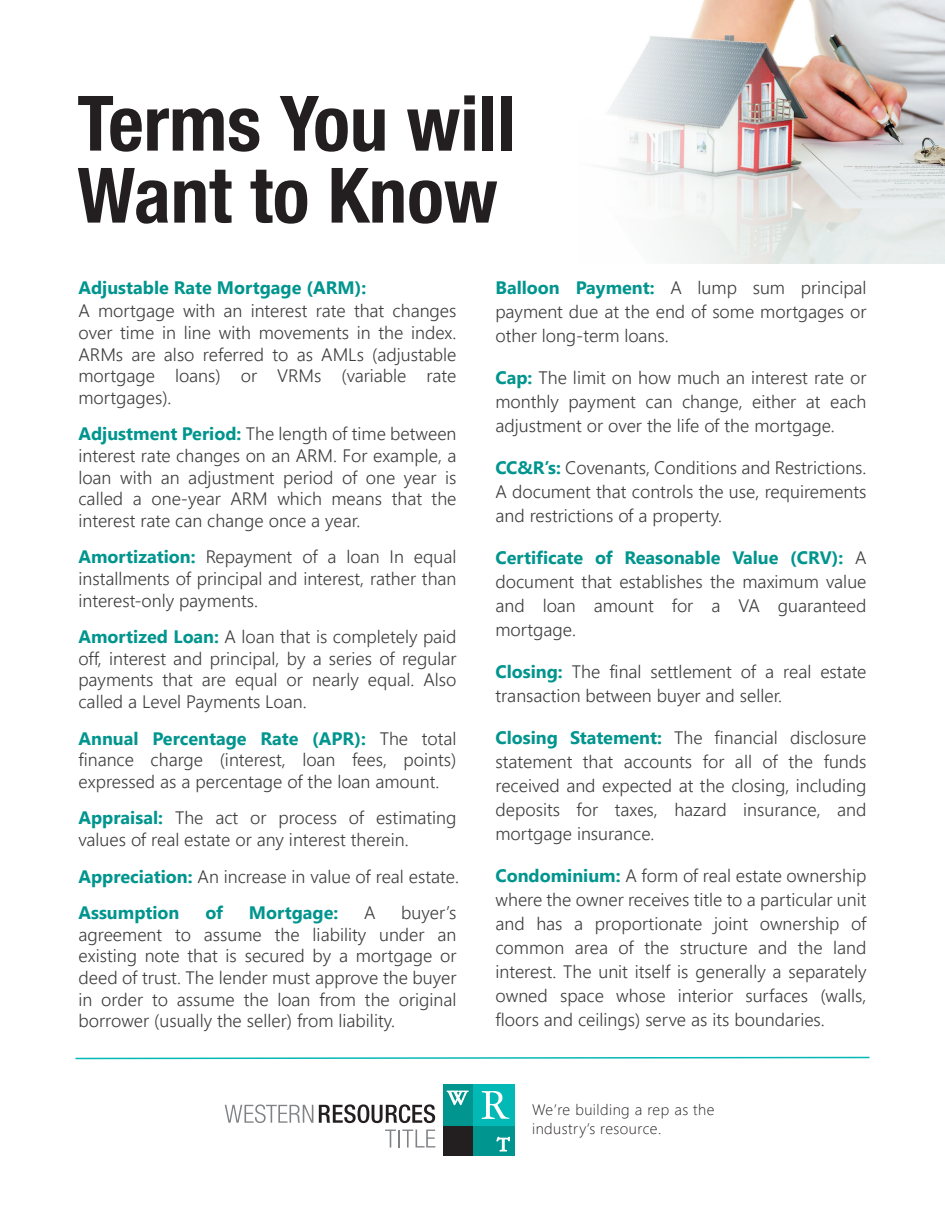
<style>
.page{position:relative;width:945px;height:1215px;background:#fff}
.page>*{position:absolute;margin:0;border:0;box-sizing:border-box;transform-origin:0 0}
.t1{font:700 condensed 76.5px/72px "Helvetica Neue LT Std";color:#231f20}
.t2{font:300 18px/21.6px "Segoe UI";color:#3e3e3f;text-align:justify}
.t3{font:700 18px "Segoe UI";color:#00958e}
.t4{font:300 15.15px/18.1px "Segoe UI";letter-spacing:.03em;color:#231f20}
.s1{font-weight:700;color:#00958e}
</style>
<div class="page">
<img style="left:836px;top:0;width:109px;height:264px">
<svg style="left:605px;top:0;width:231px;height:264px"></svg>
<div style="left:443px;top:1084px;width:29px;height:42px;background:#00958e"></div>
<div style="left:443px;top:1127px;width:29px;height:29px;background:#231f20"></div>
<div style="left:473px;top:1084px;width:42px;height:42px;background:#03b9b6"></div>
<div style="left:473px;top:1127px;width:42px;height:29px;background:#00958e"></div>
<svg style="left:447px;top:1090px;width:22px;height:16px"></svg>
<svg style="left:482px;top:1091px;width:27px;height:28px"></svg>
<svg style="left:497px;top:1137px;width:13px;height:14px"></svg>
<svg style="left:225px;top:1104px;width:88px;height:19px"></svg>
<svg style="left:319px;top:1104px;width:116px;height:19px"></svg>
<svg style="left:385px;top:1130px;width:50px;height:18px"></svg>
<svg style="left:75px;top:1056px;width:795px;height:4px"></svg>
<h1 class="t1" style="left:77px;top:86px;width:440px">Terms You will<br>Want to Know</h1>
<p class="t3" style="left:79px;top:273px;width:289px">Adjustable Rate Mortgage (ARM):</p>
<p class="t2" style="left:79px;top:300px;width:380px">A mortgage with an interest rate that changes over time in line with movements in the index.<br>ARMs are also referred to as AMLs (adjustable mortgage loans) or VRMs (variable rate mortgages).</p>
<p class="t2" style="left:79px;top:423px;width:380px"><span class="s1">Adjustment Period:</span> The length of time between interest rate changes on an ARM. For example, a loan with an adjustment period of one year is called a one-year ARM which means that the interest rate can change once a year.</p>
<p class="t2" style="left:79px;top:546px;width:380px"><span class="s1">Amortization:</span> Repayment of a loan In equal installments of principal and interest, rather than interest-only payments.</p>
<p class="t2" style="left:79px;top:625px;width:380px"><span class="s1">Amortized Loan:</span> A loan that is completely paid off, interest and principal, by a series of regular payments that are equal or nearly equal. Also called a Level Payments Loan.</p>
<p class="t2" style="left:79px;top:727px;width:380px"><span class="s1">Annual Percentage Rate (APR):</span> The total finance charge (interest, loan fees, points) expressed as a percentage of the loan amount.</p>
<p class="t2" style="left:79px;top:807px;width:380px"><span class="s1">Appraisal:</span> The act or process of estimating values of real estate or any interest therein.</p>
<p class="t2" style="left:79px;top:857px;width:382px;line-height:36.6px"><span class="s1">Appreciation:</span> An increase in value of real estate.<br><span class="s1">Assumption</span></p>
<p class="t3" style="left:205px;top:898px;width:19px">of</p>
<p class="t3" style="left:249px;top:898px;width:91px">Mortgage:</p>
<p class="t2" style="left:364px;top:901px;width:13px">A</p>
<p class="t2" style="left:79px;top:901px;width:380px;text-indent:323px">buyer’s agreement to assume the liability under an existing note that is secured by a mortgage or deed of trust. The lender must approve the buyer in order to assume the loan from the original borrower (usually the seller) from liability.</p>
<p class="t2" style="left:496px;top:275px;width:372px;line-height:24px"><span class="s1">Balloon Payment:</span> A lump sum principal payment due at the end of some mortgages or other long-term loans.</p>
<p class="t2" style="left:496px;top:365px;width:373px;line-height:24px"><span class="s1">Cap:</span> The limit on how much an interest rate or monthly payment can change, either at each adjustment or over the life of the mortgage.</p>
<p class="t2" style="left:496px;top:455px;width:373px;line-height:24px"><span class="s1">CC&amp;R’s:</span> Covenants, Conditions and Restrictions.<br>A document that controls the use, requirements and restrictions of a property.</p>
<p class="t2" style="left:496px;top:545px;width:373px;line-height:24px"><span class="s1">Certificate of Reasonable Value (CRV):</span> A document that establishes the maximum value and loan amount for a VA guaranteed mortgage.</p>
<p class="t2" style="left:496px;top:659px;width:373px;line-height:24px"><span class="s1">Closing:</span> The final settlement of a real estate transaction between buyer and seller.</p>
<p class="t2" style="left:496px;top:725px;width:373px;line-height:24px"><span class="s1">Closing Statement:</span> The financial disclosure statement that accounts for all of the funds received and expected at the closing, including deposits for taxes, hazard insurance, and mortgage insurance.</p>
<p class="t2" style="left:496px;top:863px;width:373px;line-height:24px"><span class="s1">Condominium:</span> A form of real estate ownership where the owner receives title to a particular unit and has a proportionate joint ownership of common area of the structure and the land interest. The unit itself is generally a separately owned space whose interior surfaces (walls, floors and ceilings) serve as its boundaries.</p>
<p class="t4" style="left:532px;top:1100px;width:184px">We’re building a rep as the industry’s resource.</p>
</div>
